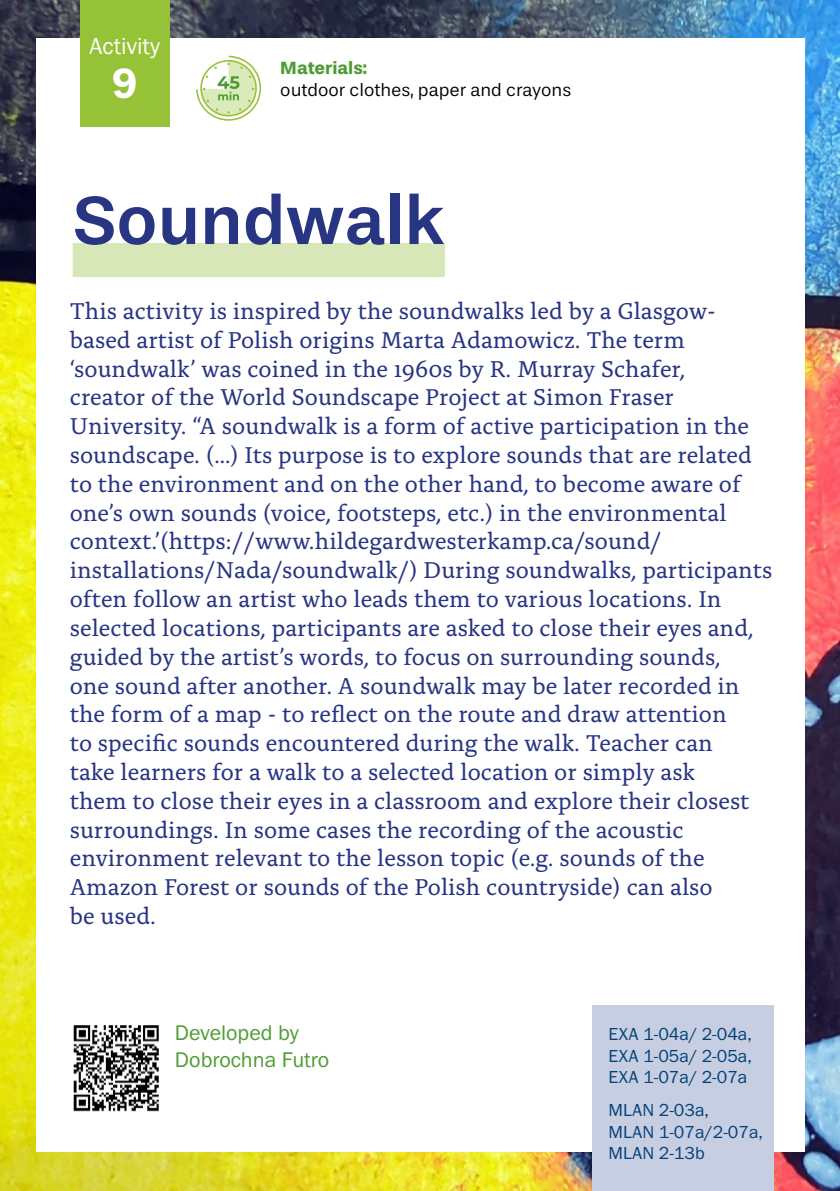
<style>
.page{position:relative;width:840px;height:1191px;background:#fff}
.page>*{position:absolute;margin:0;border:0;box-sizing:border-box;transform-origin:0 0}
.t1{font:500 70px "Stevie Sans";color:#283583}
.t2{font:44px "Franklin Gothic URW Dem";color:#fff}
.t3{font:24px/28.8px "Alda OTCEV";color:#283583}
.t4{font:24px "Franklin Gothic URW Boo";letter-spacing:-.005em;color:#fff}
.t5{font:22px/26.4px "Franklin Gothic URW Boo";color:#4e9d34}
.t6{font:18px/21.6px "Franklin Gothic URW Boo";color:#004177;text-align:justify}
.t7{font:18px "Stevie Sans";color:#020203}
.t8{font:700 18px "Stevie Sans";color:#4e9b34}
</style>
<div class="page">
<img style="left:0;top:0;width:839px;height:1191px">
<div style="left:36px;top:39px;width:767px;height:1113px;background:#fff"></div>
<div style="left:73px;top:243px;width:371px;height:34px;background:#d8e7b7"></div>
<div style="left:80px;top:0;width:90px;height:127px;background:#95c236"></div>
<svg style="left:196px;top:56px;width:65px;height:65px"></svg>
<img style="left:73px;top:1025px;width:86px;height:87px">
<div style="left:591px;top:1005px;width:182px;height:186px;background:#c7cee2"></div>
<p class="t4" style="left:89px;top:31px;width:72px">Activity</p>
<h2 class="t2" style="left:112px;top:57px;width:27px">9</h2>
<p class="t8" style="left:280px;top:57px;width:88px">Materials:</p>
<p class="t7" style="left:280px;top:79px;width:292px">outdoor clothes, paper and crayons</p>
<h1 class="t1" style="left:73px;top:179px;width:373px">Soundwalk</h1>
<p class="t3" style="left:70px;top:295px;width:703px">This activity is inspired by the soundwalks led by a Glasgow&shy;based artist of Polish origins Marta Adamowicz. The term ‘soundwalk’ was coined in the 1960s by R. Murray Schafer,<br>creator of the World Soundscape Project at Simon Fraser University. “A soundwalk is a form of active participation in the soundscape. (…) Its purpose is to explore sounds that are related to the environment and on the other hand, to become aware of one’s own sounds (voice, footsteps, etc.) in the environmental context.’(https://www.hildegardwesterkamp.ca/sound/ installations/Nada/soundwalk/) During soundwalks, participants often follow an artist who leads them to various locations. In selected locations, participants are asked to close their eyes and, guided by the artist’s words, to focus on surrounding sounds,<br>one sound after another. A soundwalk may be later recorded in the form of a map - to reflect on the route and draw attention<br>to specific sounds encountered during the walk. Teacher can<br>take learners for a walk to a selected location or simply ask<br>them to close their eyes in a classroom and explore their closest surroundings. In some cases the recording of the acoustic environment relevant to the lesson topic (e.g. sounds of the Amazon Forest or sounds of the Polish countryside) can also<br>be used.</p>
<p class="t5" style="left:175px;top:1019px;width:156px">Developed by<br>Dobrochna Futro</p>
<p class="t6" style="left:608px;top:1022px;width:145px">EXA 1-04a/ 2-04a, EXA 1-05a/ 2-05a, EXA 1-07a/ 2-07a</p>
<p class="t6" style="left:608px;top:1099px;width:156px;text-align:left">MLAN 2-03a,<br>MLAN 1-07a/2-07a,<br>MLAN 2-13b</p>
</div>
